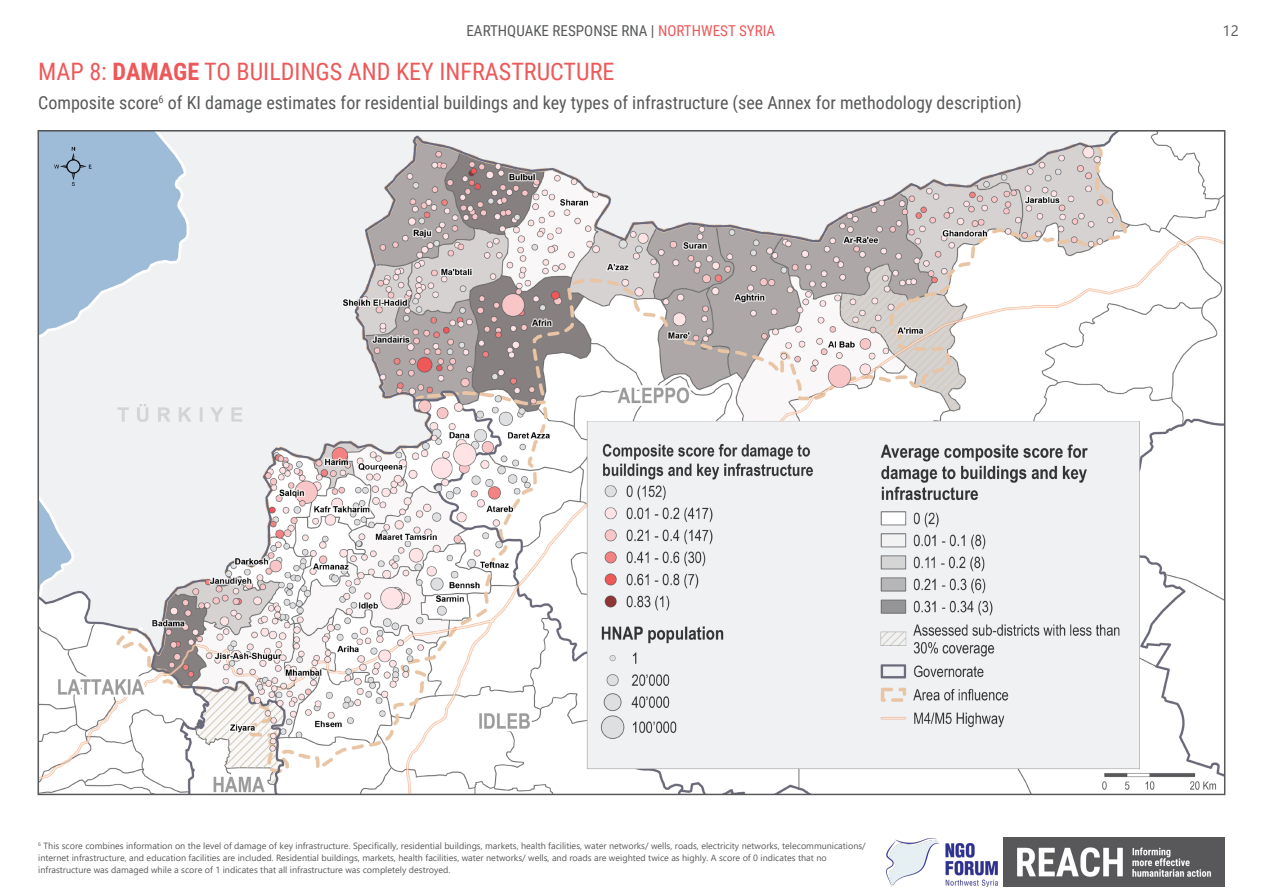
<style>
.page{position:relative;width:1263px;height:893px;background:#fff}
.page>*{position:absolute;margin:0;border:0;box-sizing:border-box;transform-origin:0 0}
.Content_Header{font:24px "Roboto Condensed";color:#ee5859}
.Content_Subtitle{font:18px "Roboto Condensed";color:#58595a}
.t1{font:15px "Roboto Condensed";color:#58595a}
.t2{font:15px "Segoe UI";color:#58595a}
.t3{font:9px/12px "Segoe UI";color:#58595a}
.s1{color:#ee5859}
.s2{font-weight:700}
</style>
<div class="page">
<img style="left:1003px;top:838px;width:222px;height:49px">
<img style="left:887px;top:838px;width:111px;height:48px">
<img style="left:41px;top:133px;width:1181px;height:659px">
<h3 class="t1" style="left:466px;top:20px;width:310px">EARTHQUAKE RESPONSE RNA | <span class="s1">NORTHWEST SYRIA</span></h3>
<h3 class="t2" style="left:1222px;top:17px;width:18px">12</h3>
<p class="Content_Header" style="left:38px;top:55px;width:578px">MAP 8: <span class="s2">DAMAGE</span> TO BUILDINGS AND KEY INFRASTRUCTURE</p>
<p class="Content_Subtitle" style="left:38px;top:90px;width:985px">Composite score<sup>6</sup> of KI damage estimates for residential buildings and key types of infrastructure (see Annex for methodology description)</p>
<p class="t3" style="left:38px;top:839px;width:829px"><sup>6</sup> This score combines information on the level of damage of key infrastructure. Specifically, residential buildings, markets, health facilities, water networks/ wells, roads, electricity networks, telecommunications/ internet infrastructure, and education facilities are included. Residential buildings, markets, health facilities, water networks/ wells, and roads are weighted twice as highly. A score of 0 indicates that no infrastructure was damaged while a score of 1 indicates that all infrastructure was completely destroyed.</p>
</div>
